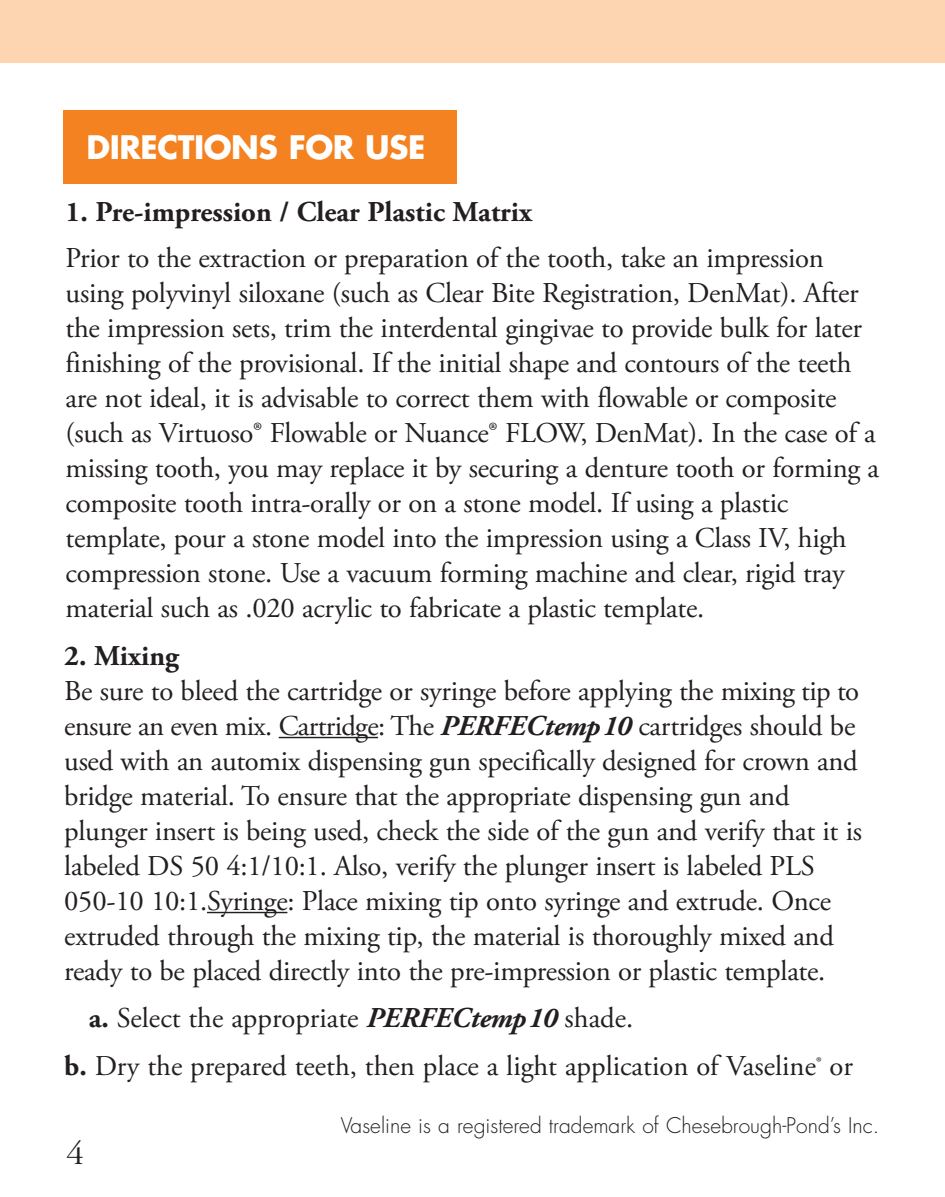
<style>
.page{position:relative;width:945px;height:1197px;background:#fff}
.page>*{position:absolute;margin:0;border:0;box-sizing:border-box;transform-origin:0 0}
.t1{font:35px "Garamond Three";color:#231f20}
.t2{font:700 31.5px "Futura";letter-spacing:-.015em;color:#fff}
.Body{font:28.7px/35px "Adobe Garamond Pro";letter-spacing:-.01em;color:#231f20}
.Letter_Indent{font:28.7px "Adobe Garamond Pro";color:#231f20}
.Bold_body{font:700 28.7px "Adobe Garamond Pro";color:#231f20}
.Body-2{font:700 28.7px "Adobe Garamond Pro";color:#231f20}
.t3{font:300 21px "Futura";color:#231f20}
.s1{font-weight:700;font-style:italic}
.s2{font-weight:700}
</style>
<div class="page">
<div style="left:0;top:0;width:945px;height:63px;background:#fdd5b0"></div>
<div style="left:63px;top:110px;width:394px;height:74px;background:#f58220"></div>
<hr style="left:279px;top:737px;width:99px;height:1px;background:#231f20">
<hr style="left:207px;top:912px;width:80px;height:1px;background:#231f20">
<p class="t2" style="left:87px;top:126px;width:340px">DIRECTIONS FOR USE</p>
<p class="Bold_body" style="left:66px;top:196px;width:468px">1. Pre-impression / Clear Plastic Matrix</p>
<p class="Body" style="left:66px;top:241px;width:815px">Prior to the extraction or preparation of the tooth, take an impression using polyvinyl siloxane (such as Clear Bite Registration, DenMat). After the impression sets, trim the interdental gingivae to provide bulk for later finishing of the provisional. If the initial shape and contours of the teeth are not ideal, it is advisable to correct them with flowable or composite (such as Virtuoso® Flowable or Nuance® FLOW, DenMat). In the case of a missing tooth, you may replace it by securing a denture tooth or forming a composite tooth intra-orally or on a stone model. If using a plastic template, pour a stone model into the impression using a Class IV, high compression stone. Use a vacuum forming machine and clear, rigid tray material such as .020 acrylic to fabricate a plastic template.</p>
<p class="Body-2" style="left:64px;top:639px;width:116px">2. Mixing</p>
<p class="Body" style="left:64px;top:674px;width:799px">Be sure to bleed the cartridge or syringe before applying the mixing tip to ensure an even mix. Cartridge: The <span class="s1">PERFECtemp10</span> cartridges should be used with an automix dispensing gun specifically designed for crown and bridge material. To ensure that the appropriate dispensing gun and plunger insert is being used, check the side of the gun and verify that it is labeled DS 50 4:1/10:1. Also, verify the plunger insert is labeled PLS 050-10 10:1.Syringe: Place mixing tip onto syringe and extrude. Once extruded through the mixing tip, the material is thoroughly mixed and ready to be placed directly into the pre-impression or plastic template.</p>
<p class="Letter_Indent" style="left:89px;top:1001px;width:546px"><span class="s2">a.</span> Select the appropriate <span class="s1">PERFECtemp10</span> shade.</p>
<p class="Letter_Indent" style="left:64px;top:1049px;width:790px"><span class="s2">b.</span> Dry the prepared teeth, then place a light application of Vaseline<sup>®</sup> or</p>
<p class="t1" style="left:66px;top:1134px;width:19px">4</p>
<p class="t3" style="left:341px;top:1112px;width:540px">Vaseline is a registered trademark of Chesebrough-Pond’s Inc.</p>
</div>
